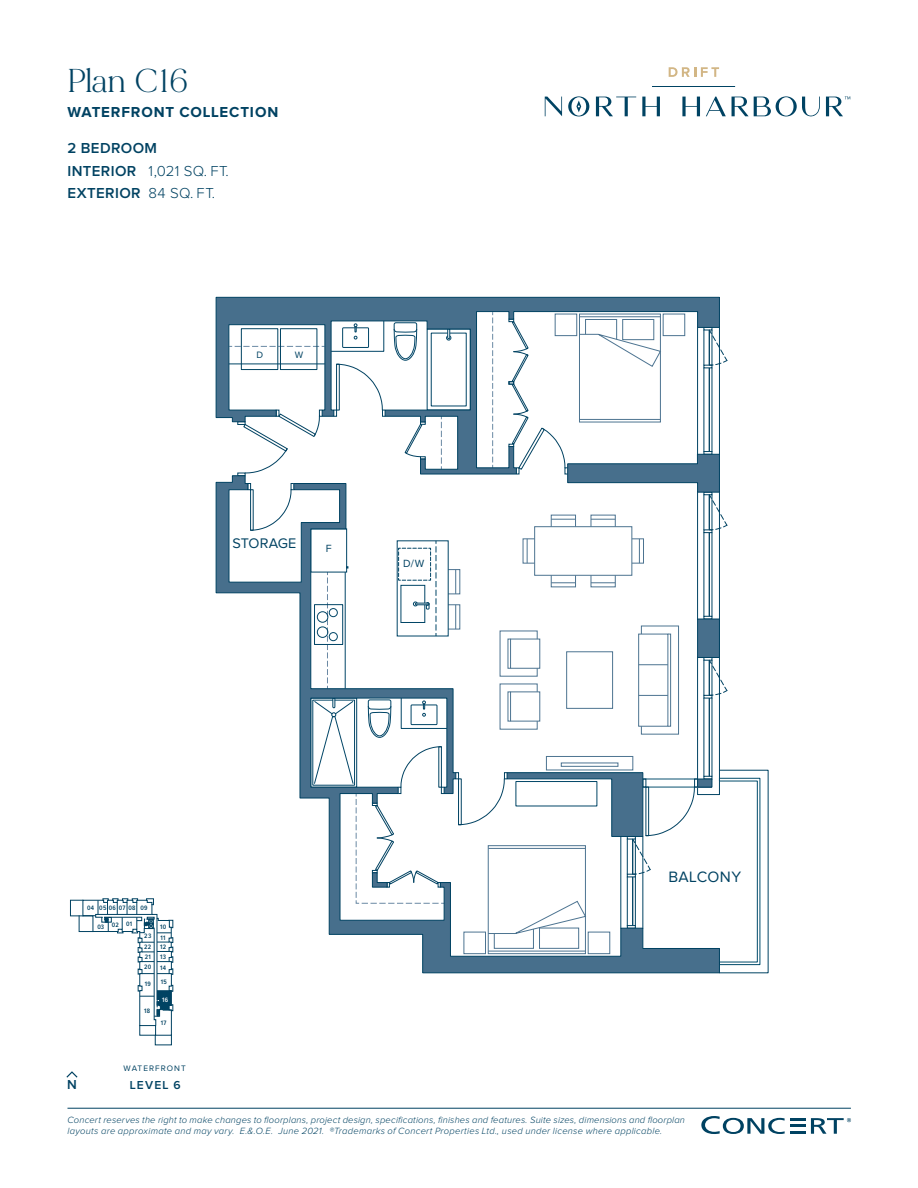
<style>
.page{position:relative;width:918px;height:1188px;background:#fff}
.page>*{position:absolute;margin:0;border:0;box-sizing:border-box;transform-origin:0 0}
.t1{font:33px "MADE Mirage";color:#004262}
.t2{font:15.6px "Proxima Nova";letter-spacing:.025em;color:#004262}
.t3{font:600 15px/22.5px "Proxima Nova";letter-spacing:.03em;color:#004262}
.t4{font:700 15px "Proxima Nova";letter-spacing:.055em;color:#004262}
.t5{font:14.4px "Proxima Nova";letter-spacing:.005em;color:#004262}
.t6{font:600 13.5px "Proxima Nova";color:#004262}
.t7{font:600 12px "Proxima Nova";letter-spacing:.1em;color:#004262}
.t8{font:10.8px "Proxima Nova";color:#004262}
.t9{font:9.6px "Proxima Nova";color:#004262}
.t10{font:italic 300 9.3px/11.2px "Proxima Nova";letter-spacing:.02em;color:#004262}
.t11{font:8.25px "Proxima Nova";letter-spacing:.125em;color:#004262}
.t12{font:600 6.6px/10.5px "Proxima Nova Cond";letter-spacing:.04em;color:#004262}
.t13{font:600 6.6px "Proxima Nova Cond";color:#fff}
.s1{font-weight:300}
</style>
<div class="page">
<svg style="left:66px;top:1071px;width:12px;height:7px"></svg>
<div style="left:70px;top:900px;width:13px;height:16px;border:1px solid #004262"></div>
<svg style="left:79px;top:898px;width:94px;height:138px"></svg>
<svg style="left:216px;top:297px;width:504px;height:122px;background:#426b89"></svg>
<svg style="left:229px;top:312px;width:531px;height:653px"></svg>
<svg style="left:216px;top:475px;width:504px;height:498px"></svg>
<div style="left:698px;top:779px;width:14px;height:8px;background:#476f8c"></div>
<div style="left:697px;top:779px;width:15px;height:8px;border:1px solid #004262"></div>
<hr style="left:653px;top:86px;width:82px;height:1px;background:#004363">
<svg style="left:669px;top:67px;width:50px;height:10px"></svg>
<svg style="left:545px;top:97px;width:17px;height:19px"></svg>
<svg style="left:596px;top:97px;width:40px;height:19px"></svg>
<svg style="left:642px;top:97px;width:18px;height:19px"></svg>
<svg style="left:568px;top:96px;width:21px;height:20px"></svg>
<svg style="left:682px;top:97px;width:18px;height:19px"></svg>
<svg style="left:706px;top:97px;width:20px;height:19px"></svg>
<svg style="left:732px;top:96px;width:88px;height:20px"></svg>
<svg style="left:826px;top:96px;width:24px;height:20px"></svg>
<hr style="left:68px;top:1108px;width:783px;height:1px;background:#004262">
<hr style="left:790px;top:1118px;width:15px;height:3px;background:#004262">
<hr style="left:790px;top:1124px;width:15px;height:3px;background:#004262">
<hr style="left:790px;top:1131px;width:15px;height:3px;background:#004262">
<svg style="left:701px;top:1116px;width:84px;height:18px"></svg>
<svg style="left:811px;top:1118px;width:40px;height:16px"></svg>
<p class="t1" style="left:68px;top:60px;width:122px">Plan C16</p>
<h3 class="t4" style="left:68px;top:105px;width:212px">WATERFRONT COLLECTION</h3>
<p class="t3" style="left:68px;top:137px;width:163px">2 BEDROOM<br>INTERIOR <span class="s1">1,021 SQ. FT.<br></span>EXTERIOR <span class="s1">84 SQ. FT.</span></p>
<p class="t9" style="left:257px;top:350px;width:8px">D</p>
<p class="t9" style="left:295px;top:350px;width:10px">W</p>
<p class="t5" style="left:232px;top:537px;width:66px">STORAGE</p>
<p class="t8" style="left:326px;top:543px;width:7px">F</p>
<p class="t8" style="left:403px;top:558px;width:23px">D/W</p>
<p class="t12" style="left:87px;top:903px;width:62px">04 05 06 07 08 09</p>
<p class="t12" style="left:97px;top:920px;width:36px">03 02 01</p>
<p class="t12" style="left:144px;top:931px;width:8px;line-height:11.1px">23<br>22</p>
<p class="t12" style="left:144px;top:952px;width:9px">21<br>20</p>
<p class="t12" style="left:145px;top:979px;width:8px">19</p>
<p class="t12" style="left:144px;top:1005px;width:8px">18</p>
<p class="t12" style="left:160px;top:922px;width:8px">10<br>11</p>
<p class="t12" style="left:160px;top:942px;width:7px;line-height:10.1px">12<br>13</p>
<p class="t12" style="left:160px;top:961px;width:8px;line-height:14.2px">14<br>15</p>
<p class="t13" style="left:162px;top:996px;width:7px">16</p>
<p class="t12" style="left:161px;top:1018px;width:7px">17</p>
<h3 class="t6" style="left:67px;top:1079px;width:11px">N</h3>
<p class="t11" style="left:124px;top:1065px;width:64px">WATERFRONT</p>
<p class="t7" style="left:130px;top:1080px;width:52px">LEVEL 6</p>
<p class="t2" style="left:668px;top:870px;width:74px">BALCONY</p>
<p class="t10" style="left:68px;top:1114px;width:619px">Concert reserves the right to make changes to floorplans, project design, specifications, finishes and features. Suite sizes, dimensions and floorplan layouts are approximate and may vary. E.&amp;.O.E. June 2021. ®Trademarks of Concert Properties Ltd., used under license where applicable.</p>
</div>
